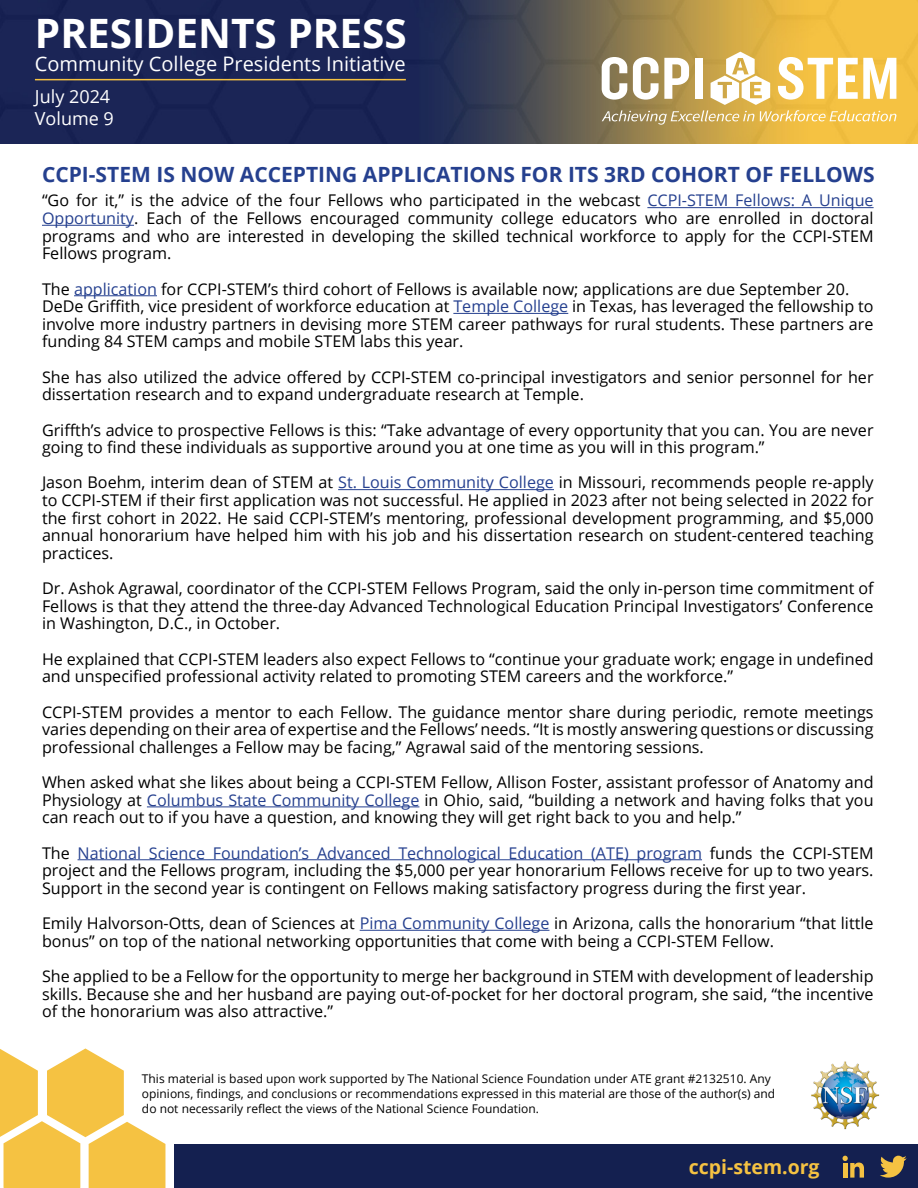
<style>
.page{position:relative;width:918px;height:1188px;background:#fff}
.page>*{position:absolute;margin:0;border:0;box-sizing:border-box;transform-origin:0 0}
.t1{font:700 40.5px "Open Sans";color:#fff}
.t2{font:700 21px "Open Sans";color:#25408f}
.t3{font:20.1px "Open Sans";color:#fff}
.t4{font:700 19.5px "Open Sans";color:#f5c242}
.t5{font:18px/22.5px "Open Sans";color:#fff}
.t6{font:16.2px/17.5px "Open Sans";color:#000;text-align:justify}
.t7{font:12px/15px "Open Sans";color:#000}
.s1{color:#25408f}
</style>
<div class="page">
<svg style="left:0;top:1048px;width:165px;height:140px"></svg>
<div style="left:174px;top:1145px;width:744px;height:43px;background:#142050"></div>
<img style="left:811px;top:1061px;width:68px;height:68px">
<img style="left:0;top:0;width:918px;height:144px">
<hr style="left:35px;top:79px;width:371px;height:1px;background:#f5c242">
<svg style="left:602px;top:52px;width:294px;height:73px"></svg>
<svg style="left:880px;top:1156px;width:27px;height:22px"></svg>
<svg style="left:843px;top:1156px;width:21px;height:22px"></svg>
<hr style="left:647px;top:207px;width:227px;height:1px;background:#25408f">
<hr style="left:42px;top:225px;width:92px;height:1px;background:#25408f">
<hr style="left:74px;top:295px;width:83px;height:1px;background:#25408f">
<hr style="left:453px;top:313px;width:115px;height:1px;background:#25408f">
<hr style="left:338px;top:489px;width:216px;height:1px;background:#25408f">
<hr style="left:147px;top:806px;width:272px;height:1px;background:#25408f">
<hr style="left:78px;top:859px;width:624px;height:1px;background:#25408f">
<hr style="left:360px;top:930px;width:189px;height:1px;background:#25408f">
<h1 class="t1" style="left:35px;top:5px;width:373px">PRESIDENTS PRESS</h1>
<p class="t3" style="left:35px;top:50px;width:372px">Community College Presidents Initiative</p>
<p class="t5" style="left:35px;top:84px;width:81px">July 2024<br>Volume 9</p>
<p class="t2" style="left:42px;top:160px;width:834px">CCPI-STEM IS NOW ACCEPTING APPLICATIONS FOR ITS 3RD COHORT OF FELLOWS</p>
<p class="t6" style="left:42px;top:191px;width:833px">“Go for it,” is the advice of the four Fellows who participated in the webcast <span class="s1">CCPI-STEM Fellows: A Unique Opportunity</span>. Each of the Fellows encouraged community college educators who are enrolled in doctoral programs and who are interested in developing the skilled technical workforce to apply for the CCPI-STEM Fellows program.</p>
<p class="t6" style="left:42px;top:279px;width:833px;text-align:left">The <span class="s1">application</span> for CCPI-STEM’s third cohort of Fellows is available now; applications are due September 20.<br>DeDe Griffith, vice president of workforce education at <span class="s1">Temple College</span> in Texas, has leveraged the fellowship to involve more industry partners in devising more STEM career pathways for rural students. These partners are funding 84 STEM camps and mobile STEM labs this year.</p>
<p class="t6" style="left:42px;top:368px;width:833px">She has also utilized the advice offered by CCPI-STEM co-principal investigators and senior personnel for her dissertation research and to expand undergraduate research at Temple.</p>
<p class="t6" style="left:42px;top:420px;width:833px">Griffth’s advice to prospective Fellows is this: “Take advantage of every opportunity that you can. You are never going to find these individuals as supportive around you at one time as you will in this program.”</p>
<p class="t6" style="left:42px;top:473px;width:833px">Jason Boehm, interim dean of STEM at <span class="s1">St. Louis Community College</span> in Missouri, recommends people re-apply to CCPI-STEM if their first application was not successful. He applied in 2023 after not being selected in 2022 for the first cohort in 2022. He said CCPI-STEM’s mentoring, professional development programming, and $5,000 annual honorarium have helped him with his job and his dissertation research on student-centered teaching practices.</p>
<p class="t6" style="left:42px;top:579px;width:833px">Dr. Ashok Agrawal, coordinator of the CCPI-STEM Fellows Program, said the only in-person time commitment of Fellows is that they attend the three-day Advanced Technological Education Principal Investigators’ Conference in Washington, D.C., in October.</p>
<p class="t6" style="left:42px;top:650px;width:833px">He explained that CCPI-STEM leaders also expect Fellows to “continue your graduate work; engage in undefined and unspecified professional activity related to promoting STEM careers and the workforce.”</p>
<p class="t6" style="left:42px;top:702px;width:833px">CCPI-STEM provides a mentor to each Fellow. The guidance mentor share during periodic, remote meetings varies depending on their area of expertise and the Fellows’ needs. “It is mostly answering questions or discussing professional challenges a Fellow may be facing,” Agrawal said of the mentoring sessions.</p>
<p class="t6" style="left:42px;top:773px;width:833px">When asked what she likes about being a CCPI-STEM Fellow, Allison Foster, assistant professor of Anatomy and Physiology at <span class="s1">Columbus State Community College</span> in Ohio, said, “building a network and having folks that you can reach out to if you have a question, and knowing they will get right back to you and help.”</p>
<p class="t6" style="left:42px;top:843px;width:833px">The <span class="s1">National Science Foundation’s Advanced Technological Education (ATE) program</span> funds the CCPI-STEM project and the Fellows program, including the $5,000 per year honorarium Fellows receive for up to two years.<br>Support in the second year is contingent on Fellows making satisfactory progress during the first year.</p>
<p class="t6" style="left:42px;top:914px;width:833px">Emily Halvorson-Otts, dean of Sciences at <span class="s1">Pima Community College</span> in Arizona, calls the honorarium “that little bonus” on top of the national networking opportunities that come with being a CCPI-STEM Fellow.</p>
<p class="t6" style="left:42px;top:967px;width:833px">She applied to be a Fellow for the opportunity to merge her background in STEM with development of leadership skills. Because she and her husband are paying out-of-pocket for her doctoral program, she said, “the incentive of the honorarium was also attractive.”</p>
<p class="t7" style="left:142px;top:1071px;width:635px">This material is based upon work supported by The National Science Foundation under ATE grant #2132510. Any opinions, findings, and conclusions or recommendations expressed in this material are those of the author(s) and do not necessarily reflect the views of the National Science Foundation.</p>
<p class="t4" style="left:689px;top:1153px;width:132px">ccpi-stem.org</p>
</div>
